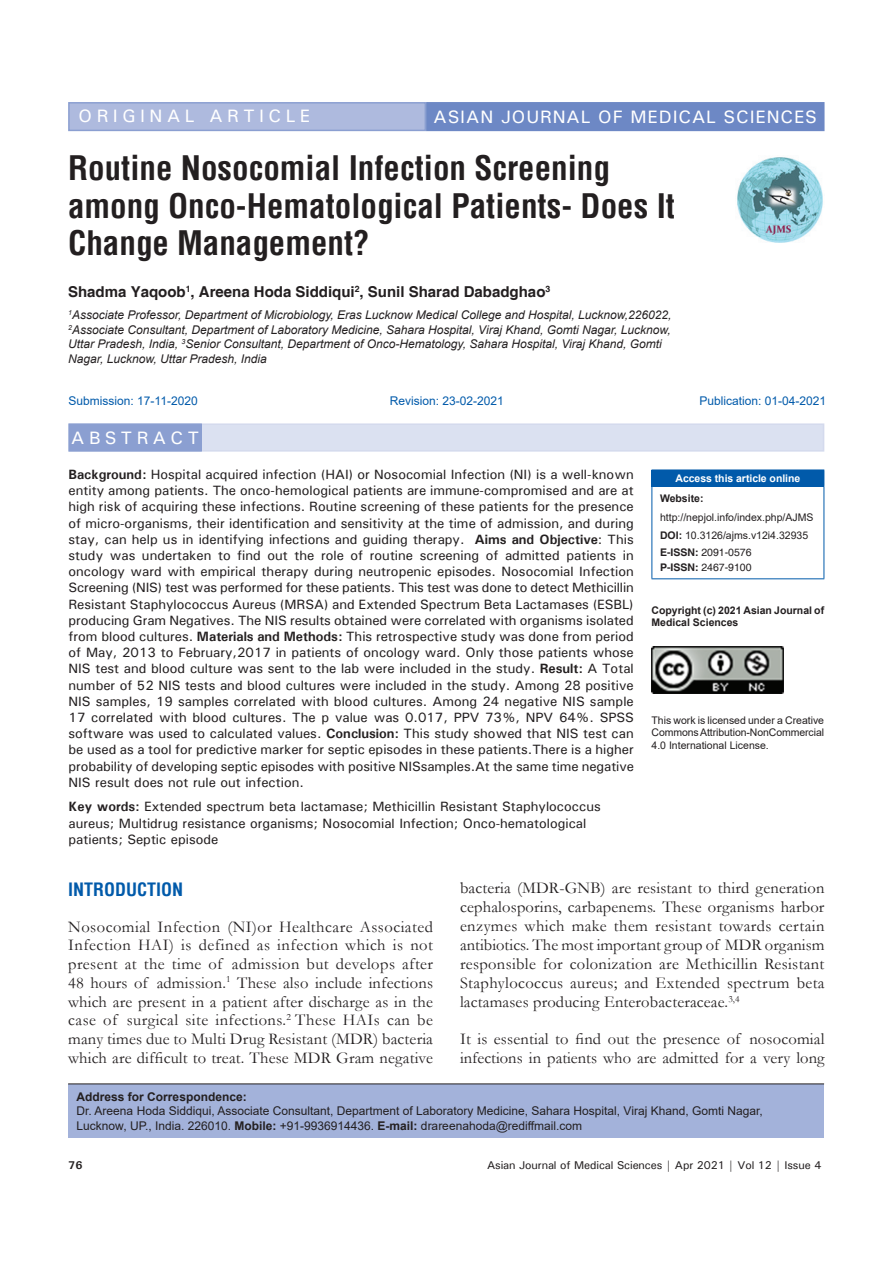
<style>
.page{position:relative;width:893px;height:1263px;background:#fff}
.page>*{position:absolute;margin:0;border:0;box-sizing:border-box;transform-origin:0 0}
.AT{font:700 condensed 33px/37.5px "Helvetica";color:#231f20}
.AH{font:500 18px "Univers";letter-spacing:.05em;color:#fff}
.AH-2{font:500 18px "Univers";letter-spacing:.25em;color:#fff}
.t1{font:700 condensed 18px "Helvetica";color:#015aaa}
.ABSH{font:500 18px "Univers";letter-spacing:.25em;color:#fff}
.TX{font:16.5px/18.8px "Garamond";letter-spacing:.01em;color:#231f20;text-align:justify}
.AU{font:700 15px "Helvetica";color:#231f20}
.ABS{font:500 13.5px/16.2px "Univers";color:#231f20;text-align:justify}
.KWD{font:500 13.5px/16.2px "Univers";color:#231f20}
.AFF{font:italic 12px/14.4px "Arial";color:#231f20}
.ADD{font:12px/14.4px "Arial";color:#231f20}
.HIS_1{font:12px "Arial";color:#015aaa}
.t2{font:500 11.25px "Univers";letter-spacing:-.01em;color:#231f20}
.t3{font:700 11.25px "Univers";color:#231f20}
.License{font:10.5px/12.6px "Arial";letter-spacing:-.01em;color:#231f20;text-align:justify}
.License-2{font:700 10.5px/12.6px "Arial";color:#231f20}
.Web{font:10.5px/18.8px "Arial";color:#231f20}
.ISSN{font:10.5px/14.2px "Helvetica";color:#231f20}
.DOI{font:10.5px "Arial";color:#231f20}
.t4{font:700 10.5px "Arial";letter-spacing:-.005em;color:#fff}
.s1{font-weight:700}
</style>
<div class="page">
<div style="left:68px;top:1084px;width:756px;height:53px;background:#a3b2da"></div>
<hr style="left:68px;top:1083px;width:756px;height:1px;background:#231f20">
<img style="left:737px;top:157px;width:86px;height:86px">
<div style="left:69px;top:103px;width:356px;height:27px;background:#aebade"></div>
<div style="left:68px;top:102px;width:358px;height:29px;border:2px solid #8b9fd1"></div>
<div style="left:427px;top:103px;width:397px;height:27px;background:#6d88c5"></div>
<div style="left:426px;top:102px;width:398px;height:29px;border:2px solid #6d88c5"></div>
<div style="left:69px;top:423px;width:755px;height:29px;background:#dbe1f1;border:2px solid #d4daed"></div>
<div style="left:69px;top:424px;width:132px;height:27px;background:#8b9fd1"></div>
<div style="left:68px;top:423px;width:134px;height:29px;border:2px solid #8b9fd1"></div>
<div style="left:652px;top:470px;width:172px;height:16px;background:#015aaa"></div>
<svg style="left:651px;top:471px;width:1px;height:15px"></svg>
<hr style="left:651px;top:470px;width:173px;height:1px;background:#015aaa">
<svg style="left:824px;top:470px;width:1px;height:16px"></svg>
<hr style="left:651px;top:486px;width:1px;height:92px;background:#015aaa">
<hr style="left:651px;top:486px;width:173px;height:1px;background:#015aaa">
<hr style="left:824px;top:486px;width:1px;height:92px;background:#015aaa">
<hr style="left:651px;top:578px;width:173px;height:1px;background:#015aaa">
<img style="left:651px;top:646px;width:132px;height:47px">
<p class="AH-2" style="left:79px;top:105px;width:233px">ORIGINAL ARTICLE</p>
<p class="AH" style="left:434px;top:105px;width:385px">ASIAN JOURNAL OF MEDICAL SCIENCES</p>
<p class="AT" style="left:68px;top:149px;width:608px">Routine Nosocomial Infection Screening among Onco-Hematological Patients- Does It<br>Change Management?</p>
<p class="AU" style="left:68px;top:282px;width:484px">Shadma Yaqoob<sup>1</sup>, Areena Hoda Siddiqui<sup>2</sup>, Sunil Sharad Dabadghao<sup>3</sup></p>
<p class="AFF" style="left:68px;top:308px;width:605px"><sup>1</sup>Associate Professor, Department of Microbiology, Eras Lucknow Medical College and Hospital, Lucknow,226022, <sup>2</sup>Associate Consultant, Department of Laboratory Medicine, Sahara Hospital, Viraj Khand, Gomti Nagar, Lucknow, Uttar Pradesh, India, <sup>3</sup>Senior Consultant, Department of Onco-Hematology, Sahara Hospital, Viraj Khand, Gomti Nagar, Lucknow, Uttar Pradesh, India</p>
<p class="HIS_1" style="left:69px;top:393px;width:131px">Submission: 17-11-2020</p>
<p class="HIS_1" style="left:390px;top:393px;width:116px">Revision: 23-02-2021</p>
<p class="HIS_1" style="left:699px;top:393px;width:128px">Publication: 01-04-2021</p>
<p class="ABSH" style="left:71px;top:426px;width:129px">ABSTRACT</p>
<p class="ABS" style="left:69px;top:466px;width:567px"><span class="s1">Background:</span> Hospital acquired infection (HAI) or Nosocomial Infection (NI) is a well-known entity among patients. The onco-hemological patients are immune-compromised and are at high risk of acquiring these infections. Routine screening of these patients for the presence of micro-organisms, their identification and sensitivity at the time of admission, and during stay, can help us in identifying infections and guiding therapy. <span class="s1">Aims and Objective</span>: This study was undertaken to find out the role of routine screening of admitted patients in oncology ward with empirical therapy during neutropenic episodes. Nosocomial Infection Screening (NIS) test was performed for these patients. This test was done to detect Methicillin Resistant Staphylococcus Aureus (MRSA) and Extended Spectrum Beta Lactamases (ESBL) producing Gram Negatives. The NIS results obtained were correlated with organisms isolated from blood cultures. <span class="s1">Materials and Methods:</span> This retrospective study was done from period of May, 2013 to February,2017 in patients of oncology ward. Only those patients whose NIS test and blood culture was sent to the lab were included in the study. <span class="s1">Result:</span> A Total number of 52 NIS tests and blood cultures were included in the study. Among 28 positive NIS samples, 19 samples correlated with blood cultures. Among 24 negative NIS sample 17 correlated with blood cultures. The p value was 0.017, PPV 73%, NPV 64%. SPSS software was used to calculated values. <span class="s1">Conclusion:</span> This study showed that NIS test can be used as a tool for predictive marker for septic episodes in these patients.There is a higher probability of developing septic episodes with positive NISsamples.At the same time negative NIS result does not rule out infection.</p>
<p class="KWD" style="left:69px;top:798px;width:534px"><span class="s1">Key words:</span> Extended spectrum beta lactamase; Methicillin Resistant Staphylococcus aureus; Multidrug resistance organisms; Nosocomial Infection; Onco-hematological patients; Septic episode</p>
<p class="t4" style="left:675px;top:471px;width:126px">Access this article online</p>
<p class="Web" style="left:660px;top:489px;width:155px"><span class="s1">Website: </span>http://nepjol.info/index.php/AJMS</p>
<p class="DOI" style="left:660px;top:528px;width:150px"><span class="s1">DOI:</span> 10.3126/ajms.v12i4.32935</p>
<p class="ISSN" style="left:660px;top:546px;width:93px"><span class="s1">E-ISSN:</span> 2091-0576<br><span class="s1">P-ISSN:</span> 2467-9100</p>
<p class="License-2" style="left:651px;top:604px;width:174px">Copyright (c) 2021 Asian Journal of<br>Medical Sciences</p>
<p class="License" style="left:651px;top:713px;width:174px">This work is licensed under a Creative Commons Attribution-NonCommercial 4.0 International License.</p>
<h1 class="t1" style="left:68px;top:877px;width:117px">INTRODUCTION</h1>
<p class="TX" style="left:68px;top:917px;width:366px">Nosocomial Infection (NI)or Healthcare Associated Infection HAI) is defined as infection which is not present at the time of admission but develops after 48 hours of admission.<sup>1</sup> These also include infections which are present in a patient after discharge as in the case of surgical site infections.<sup>2</sup> These HAIs can be many times due to Multi Drug Resistant (MDR) bacteria which are difficult to treat. These MDR Gram negative</p>
<p class="TX" style="left:460px;top:878px;width:366px">bacteria (MDR-GNB) are resistant to third generation cephalosporins, carbapenems. These organisms harbor enzymes which make them resistant towards certain antibiotics. The most important group of MDR organism responsible for colonization are Methicillin Resistant Staphylococcus aureus; and Extended spectrum beta lactamases producing Enterobacteraceae.<sup>3,4</sup></p>
<p class="TX" style="left:460px;top:1029px;width:366px">It is essential to find out the presence of nosocomial infections in patients who are admitted for a very long</p>
<p class="ADD" style="left:77px;top:1089px;width:688px"><span class="s1">Address for Correspondence:<br></span>Dr. Areena Hoda Siddiqui, Associate Consultant, Department of Laboratory Medicine, Sahara Hospital, Viraj Khand, Gomti Nagar,<br>Lucknow, UP., India. 226010. <span class="s1">Mobile:</span> +91-9936914436. <span class="s1">E-mail:</span> drareenahoda@rediffmail.com</p>
<p class="t3" style="left:68px;top:1157px;width:16px">76</p>
<p class="t2" style="left:487px;top:1157px;width:336px">Asian Journal of Medical Sciences | Apr 2021 | Vol 12 | Issue 4</p>
</div>
